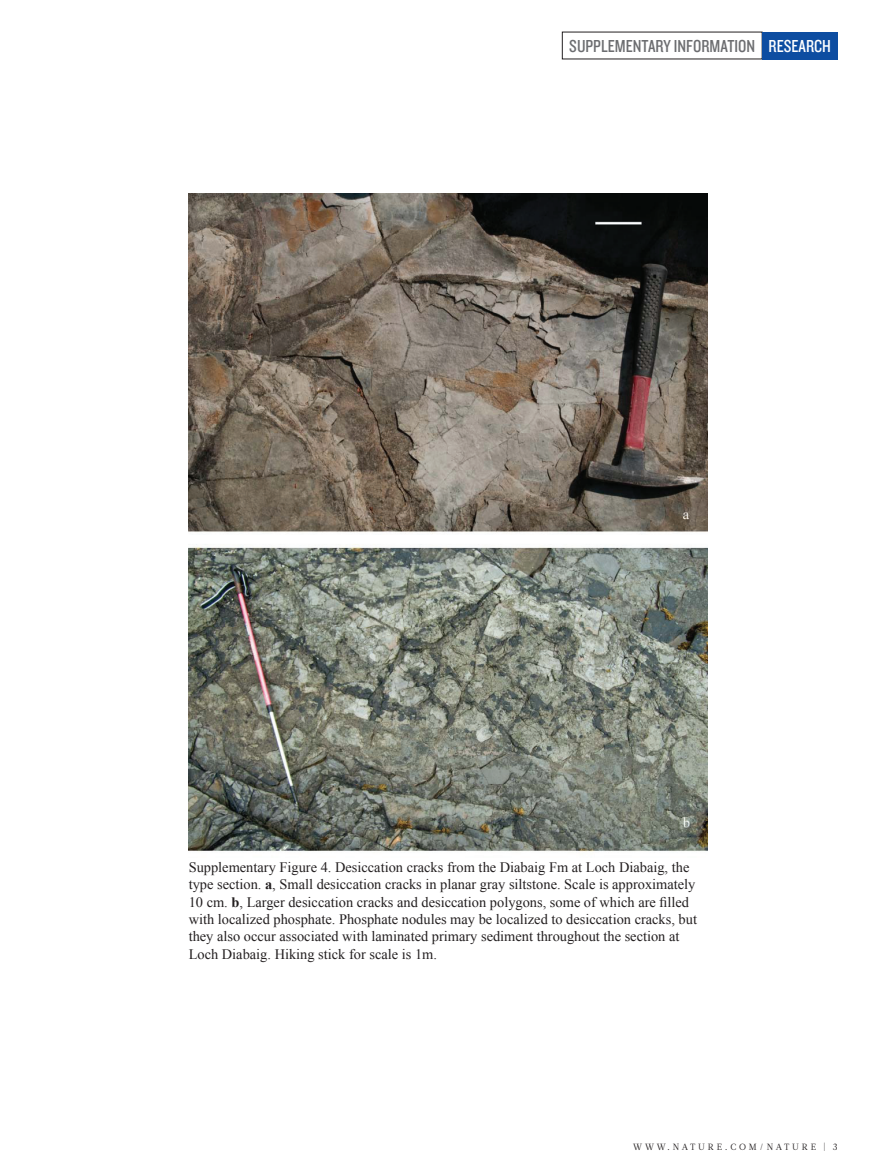
<style>
.page{position:relative;width:893px;height:1174px;background:#fff}
.page>*{position:absolute;margin:0;border:0;box-sizing:border-box;transform-origin:0 0}
.t1{font:18px "Knockout 29 Junior Ltweight";color:#6c6d70}
.t2{font:18px "Knockout 29 Junior Ltweight";color:#fff}
.t3{font:14.4px/17.2px "Times New Roman";color:#231f20}
.t4{font:9px "Glosa Math";letter-spacing:.315em;color:#231f20}
.s1{font-weight:700}
</style>
<div class="page">
<div style="left:762px;top:32px;width:76px;height:27px;background:#0d4da1"></div>
<img style="left:189px;top:193px;width:518px;height:659px">
<p class="t1" style="left:569px;top:34px;width:187px">SUPPLEMENTARY INFORMATION</p>
<p class="t2" style="left:769px;top:34px;width:64px">RESEARCH</p>
<p class="t3" style="left:189px;top:858px;width:510px">Supplementary Figure 4. Desiccation cracks from the Diabaig Fm at Loch Diabaig, the type section. <span class="s1">a</span>, Small desiccation cracks in planar gray siltstone. Scale is approximately 10 cm. <span class="s1">b</span>, Larger desiccation cracks and desiccation polygons, some of which are filled with localized phosphate. Phosphate nodules may be localized to desiccation cracks, but they also occur associated with laminated primary sediment throughout the section at Loch Diabaig. Hiking stick for scale is 1m.</p>
<p class="t4" style="left:633px;top:1141px;width:206px">WWW.NATURE.COM/NATURE | 3</p>
</div>
